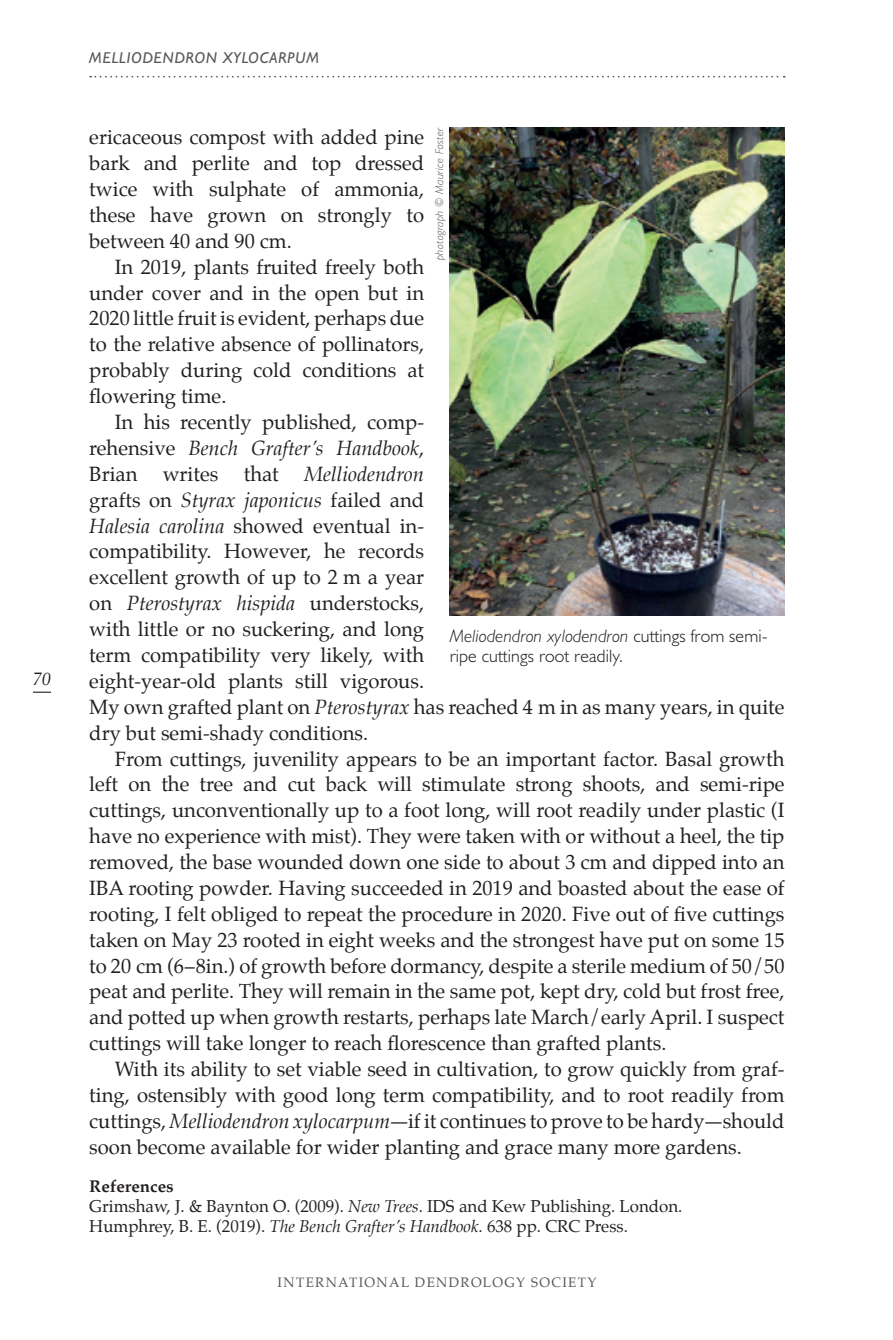
<style>
.page{position:relative;width:893px;height:1340px;background:#fff}
.page>*{position:absolute;margin:0;border:0;box-sizing:border-box;transform-origin:0 0}
.t1{font:20.25px/25.9px "Palatino";color:#231f20;text-align:justify}
.Caption__style_ref{font:300 18px/20.2px "Humanist 521 BT";letter-spacing:.01em;color:#231f20}
.t2{font:italic 18px "Palatino";color:#231f20}
.t3{font:16.88px "Palatino";color:#231f20}
.t4{font:700 16.88px "Palatino";color:#231f20}
.t5{font:italic 15.75px "Humanist 521 BT";letter-spacing:.05em;color:#57585a}
.t6{font:13.5px "Palatino";letter-spacing:.1em;color:#57585a}
.Credits__style_ref{font:italic 300 11.25px "Humanist 521 BT";letter-spacing:.03em;color:#57585a}
.s1{font-style:italic}
</style>
<div class="page">
<svg style="left:33px;top:691px;width:18px;height:1px"></svg>
<svg style="left:90px;top:76px;width:695px;height:2px"></svg>
<img style="left:450px;top:128px;width:334px;height:487px">
<p class="t2" style="left:33px;top:665px;width:19px">70</p>
<p class="t5" style="left:89px;top:48px;width:231px">MELLIODENDRON XYLOCARPUM</p>
<p class="Credits__style_ref" style="left:433px;top:260px;width:134px;rotate:-90deg">photograph © Maurice Foster</p>
<p class="t1" style="left:89px;top:124px;width:336px">ericaceous compost with added pine bark and perlite and top dressed twice with sulphate of ammonia, these have grown on strongly to between 40 and 90 cm.</p>
<p class="t1" style="left:89px;top:254px;width:336px;text-indent:26px">In 2019, plants fruited freely both under cover and in the open but in 2020 little fruit is evident, perhaps due to the relative absence of pollinators, probably during cold conditions at flowering time.</p>
<p class="t1" style="left:89px;top:409px;width:697px;text-align:left;text-indent:26px">In his recently published, comp-<br>rehensive <span class="s1">Bench Grafter’s Handbook</span>,<br>Brian writes that <span class="s1">Melliodendron<br></span>grafts on <span class="s1">Styrax japonicus</span> failed and<br><span class="s1">Halesia carolina</span> showed eventual in-<br>compatibility. However, he records<br>excellent growth of up to 2 m a year<br>on <span class="s1">Pterostyrax hispida</span> understocks,<br>with little or no suckering, and long<br>term compatibility very likely, with<br>eight-year-old plants still vigorous.<br>My own grafted plant on <span class="s1">Pterostyrax</span> has reached 4 m in as many years, in quite dry but semi-shady conditions.</p>
<p class="t1" style="left:89px;top:745px;width:697px;text-indent:26px">From cuttings, juvenility appears to be an important factor. Basal growth left on the tree and cut back will stimulate strong shoots, and semi-ripe cuttings, unconventionally up to a foot long, will root readily under plastic (I have no experience with mist). They were taken with or without a heel, the tip removed, the base wounded down one side to about 3 cm and dipped into an IBA rooting powder. Having succeeded in 2019 and boasted about the ease of rooting, I felt obliged to repeat the procedure in 2020. Five out of five cuttings taken on May 23 rooted in eight weeks and the strongest have put on some 15 to 20 cm (6–8in.) of growth before dormancy, despite a sterile medium of 50/50 peat and perlite. They will remain in the same pot, kept dry, cold but frost free, and potted up when growth restarts, perhaps late March/early April. I suspect cuttings will take longer to reach florescence than grafted plants.</p>
<p class="t1" style="left:89px;top:1056px;width:697px;text-indent:26px">With its ability to set viable seed in cultivation, to grow quickly from graf&shy;ting, ostensibly with good long term compatibility, and to root readily from cuttings, <span class="s1">Melliodendron xylocarpum</span>—if it continues to prove to be hardy—should soon become available for wider planting and grace many more gardens.</p>
<p class="t4" style="left:89px;top:1171px;width:86px">References</p>
<p class="t3" style="left:89px;top:1192px;width:595px">Grimshaw, J. &amp; Baynton O. (2009). <span class="s1">New Trees</span>. IDS and Kew Publishing. London.</p>
<p class="t3" style="left:89px;top:1212px;width:540px">Humphrey, B. E. (2019). <span class="s1">The Bench Grafter’s Handbook</span>. 638 pp. CRC Press.</p>
<p class="Caption__style_ref" style="left:450px;top:625px;width:320px"><span class="s1">Meliodendron xylodendron</span> cuttings from semi&shy;ripe cuttings root readily.</p>
<p class="t6" style="left:278px;top:1271px;width:320px">INTERNATIONAL DENDROLOGY SOCIETY</p>
</div>
